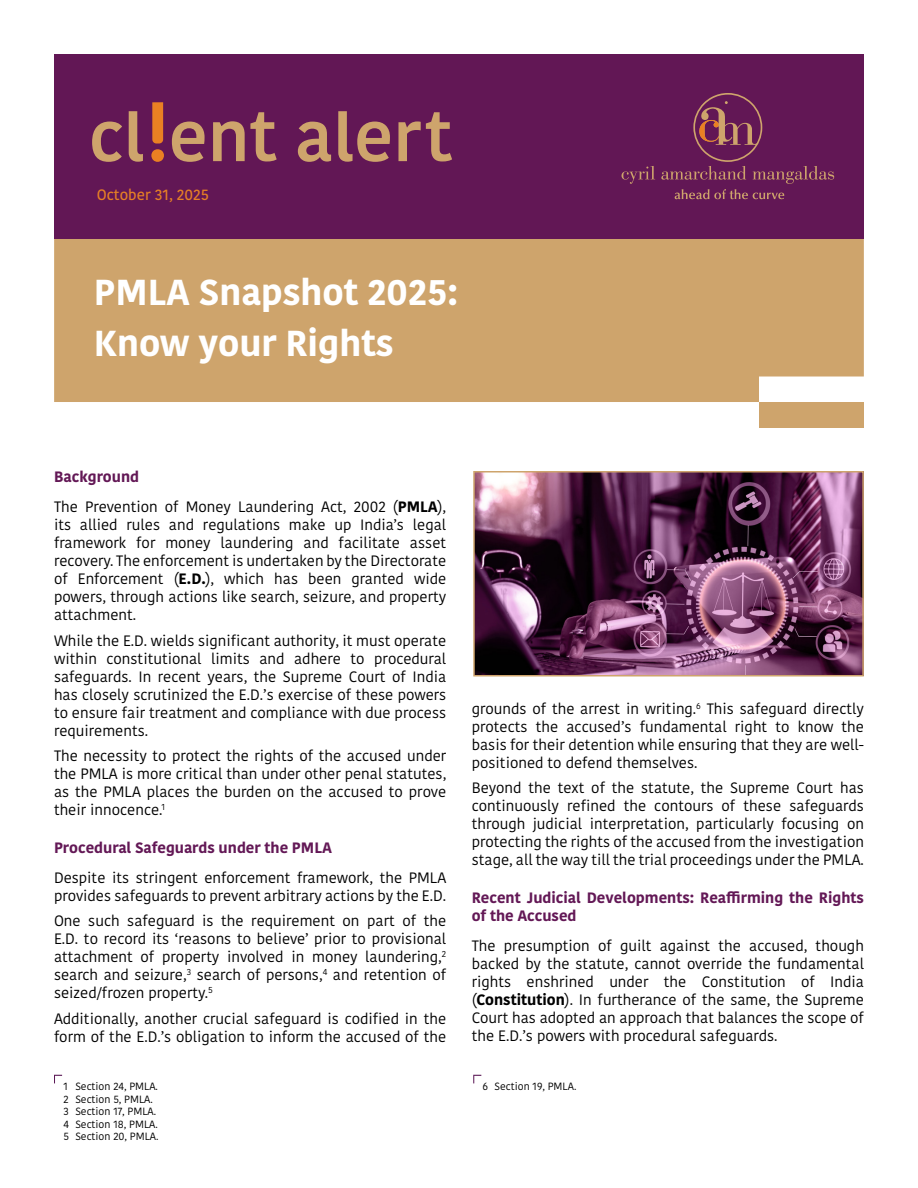
<style>
.page{position:relative;width:918px;height:1188px;background:#fff}
.page>*{position:absolute;margin:0;border:0;box-sizing:border-box;transform-origin:0 0}
.t1{font:700 36px/51px "Kohinoor";color:#fff}
.Bodycopy{font:15px/18px "Kohinoor";color:#000;text-align:justify}
.Bodycopy-2{font:700 15px/18px "Kohinoor";color:#631856}
.Date{font:500 15px "Kohinoor";color:#e57f25}
.t2{font:10.5px "Kohinoor";color:#000}
.s1{font-weight:700}
</style>
<div class="page">
<div style="left:54px;top:238px;width:810px;height:164px;background:#cea46c"></div>
<div style="left:759px;top:402px;width:105px;height:26px;background:#cea46c"></div>
<div style="left:54px;top:54px;width:810px;height:184px;background:#621755"></div>
<svg style="left:622px;top:93px;width:212px;height:106px"></svg>
<svg style="left:92px;top:122px;width:30px;height:40px"></svg>
<svg style="left:129px;top:111px;width:14px;height:51px"></svg>
<svg style="left:172px;top:122px;width:33px;height:40px"></svg>
<svg style="left:213px;top:112px;width:64px;height:49px"></svg>
<svg style="left:298px;top:122px;width:33px;height:40px"></svg>
<svg style="left:338px;top:111px;width:52px;height:51px"></svg>
<svg style="left:398px;top:112px;width:54px;height:49px"></svg>
<svg style="left:151px;top:102px;width:13px;height:60px"></svg>
<img style="left:476px;top:474px;width:385px;height:199px">
<div style="left:473px;top:471px;width:391px;height:205px;border:2px solid #cea46c"></div>
<svg style="left:54px;top:1075px;width:8px;height:8px"></svg>
<svg style="left:473px;top:1075px;width:8px;height:8px"></svg>
<p class="Date" style="left:97px;top:185px;width:114px">October 31, 2025</p>
<p class="t1" style="left:94px;top:267px;width:366px">PMLA Snapshot 2025:<br>Know your Rights</p>
<p class="Bodycopy-2" style="left:54px;top:468px;width:87px">Background</p>
<p class="Bodycopy" style="left:54px;top:498px;width:394px">The Prevention of Money Laundering Act, 2002 (<span class="s1">PMLA</span>), its allied rules and regulations make up India’s legal framework for money laundering and facilitate asset recovery. The enforcement is undertaken by the Directorate of Enforcement (<span class="s1">E.D.</span>), which has been granted wide powers, through actions like search, seizure, and property attachment.</p>
<p class="Bodycopy" style="left:54px;top:632px;width:394px">While the E.D. wields significant authority, it must operate within constitutional limits and adhere to procedural safeguards. In recent years, the Supreme Court of India has closely scrutinized the E.D.’s exercise of these powers to ensure fair treatment and compliance with due process requirements.</p>
<p class="Bodycopy" style="left:54px;top:747px;width:394px">The necessity to protect the rights of the accused under the PMLA is more critical than under other penal statutes, as the PMLA places the burden on the accused to prove their innocence.<sup>1</sup></p>
<p class="Bodycopy-2" style="left:54px;top:839px;width:279px">Procedural Safeguards under the PMLA</p>
<p class="Bodycopy" style="left:54px;top:869px;width:394px">Despite its stringent enforcement framework, the PMLA provides safeguards to prevent arbitrary actions by the E.D.</p>
<p class="Bodycopy" style="left:54px;top:912px;width:394px">One such safeguard is the requirement on part of the E.D. to record its ‘reasons to believe’ prior to provisional attachment of property involved in money laundering,<sup>2 </sup>search and seizure,<sup>3</sup> search of persons,<sup>4</sup> and retention of seized/frozen property.<sup>5</sup></p>
<p class="Bodycopy" style="left:54px;top:1010px;width:394px">Additionally, another crucial safeguard is codified in the form of the E.D.’s obligation to inform the accused of the</p>
<p class="t2" style="left:63px;top:1080px;width:96px">1 Section 24, PMLA.</p>
<p class="t2" style="left:63px;top:1092px;width:91px">2 Section 5, PMLA.</p>
<p class="t2" style="left:63px;top:1105px;width:94px">3 Section 17, PMLA.</p>
<p class="t2" style="left:63px;top:1118px;width:96px">4 Section 18, PMLA.</p>
<p class="t2" style="left:63px;top:1130px;width:97px">5 Section 20, PMLA.</p>
<p class="Bodycopy" style="left:472px;top:700px;width:394px">grounds of the arrest in writing.<sup>6</sup> This safeguard directly protects the accused’s fundamental right to know the basis for their detention while ensuring that they are well&shy;positioned to defend themselves.</p>
<p class="Bodycopy" style="left:472px;top:779px;width:394px">Beyond the text of the statute, the Supreme Court has continuously refined the contours of these safeguards through judicial interpretation, particularly focusing on protecting the rights of the accused from the investigation stage, all the way till the trial proceedings under the PMLA.</p>
<p class="Bodycopy-2" style="left:472px;top:889px;width:394px">Recent Judicial Developments: Reaffirming the Rights of the Accused</p>
<p class="Bodycopy" style="left:472px;top:937px;width:394px">The presumption of guilt against the accused, though backed by the statute, cannot override the fundamental rights enshrined under the Constitution of India (<span class="s1">Constitution</span>). In furtherance of the same, the Supreme Court has adopted an approach that balances the scope of the E.D.’s powers with procedural safeguards.</p>
<p class="t2" style="left:483px;top:1080px;width:95px">6 Section 19, PMLA.</p>
</div>
